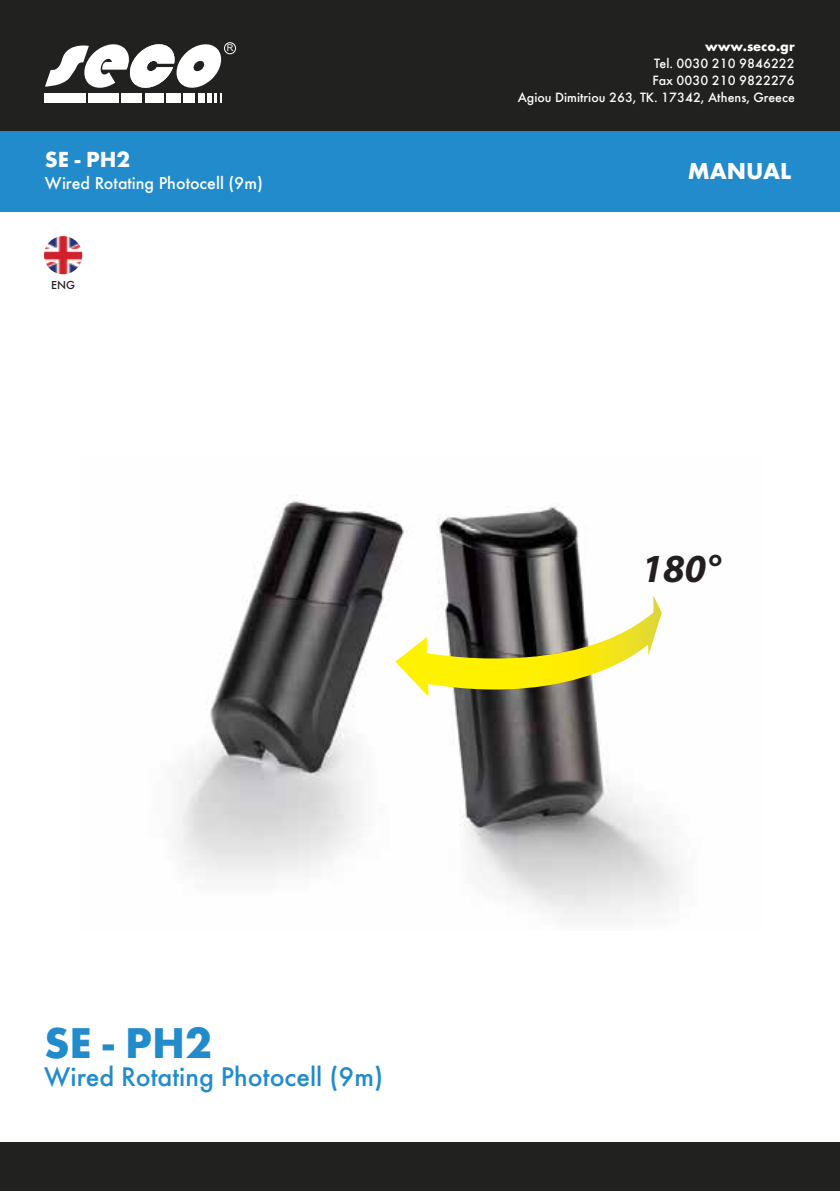
<style>
.page{position:relative;width:840px;height:1191px;background:#fff}
.page>*{position:absolute;margin:0;border:0;box-sizing:border-box;transform-origin:0 0}
.t1{font:700 44.8px "Futura";color:#218bcb}
.t2{font:italic 700 40px "Myriad Pro";color:#231f20}
.t3{font:500 28px "Futura";color:#218bcb}
.t4{font:700 24px "Futura";color:#fff}
.t5{font:700 22.6px "Futura";color:#fff}
.t6{font:500 18px "Futura";color:#fff}
.t7{font:500 14px/16.8px "Futura";color:#fff;text-align:right}
.t8{font:700 14px "Futura";color:#fff}
.t9{font:500 12px "Futura";color:#231f20}
.t10{font:9.2px "Arial";color:#fff}
</style>
<div class="page">
<div style="left:0;top:1142px;width:839px;height:49px;background:#212120"></div>
<div style="left:0;top:130px;width:839px;height:81px;background:#218bcb"></div>
<div style="left:0;top:0;width:839px;height:130px;background:#212120"></div>
<div style="left:224px;top:42px;width:12px;height:12px;border:1px solid #fff;border-radius:50%"></div>
<svg style="left:45px;top:44px;width:177px;height:59px"></svg>
<hr style="left:207px;top:93px;width:4px;height:10px;background:#fff">
<div style="left:44px;top:93px;width:42px;height:10px;background:#fff"></div>
<div style="left:88px;top:93px;width:31px;height:10px;background:#fff"></div>
<div style="left:122px;top:93px;width:20px;height:10px;background:#fff"></div>
<div style="left:145px;top:93px;width:18px;height:10px;background:#fff"></div>
<div style="left:166px;top:93px;width:14px;height:10px;background:#fff"></div>
<div style="left:183px;top:93px;width:12px;height:10px;background:#fff"></div>
<div style="left:198px;top:93px;width:6px;height:10px;background:#fff"></div>
<img style="left:44px;top:236px;width:38px;height:38px;border-radius:19px">
<img style="left:178px;top:495px;width:502px;height:421px">
<svg style="left:395px;top:595px;width:266px;height:113px"></svg>
<p class="t10" style="left:226px;top:42px;width:8px">R</p>
<p class="t8" style="left:704px;top:38px;width:91px">www.seco.gr</p>
<p class="t7" style="left:517px;top:55px;width:278px">Tel. 0030 210 9846222<br>Fax 0030 210 9822276<br>Agiou Dimitriou 263, TK. 17342, Athens, Greece</p>
<h3 class="t5" style="left:45px;top:146px;width:86px">SE - PH2</h3>
<p class="t6" style="left:45px;top:172px;width:219px">Wired Rotating Photocell (9m)</p>
<p class="t9" style="left:51px;top:277px;width:25px">ENG</p>
<h1 class="t1" style="left:44px;top:1015px;width:169px">SE - PH2</h1>
<h3 class="t3" style="left:44px;top:1060px;width:340px">Wired Rotating Photocell (9m)</h3>
<h3 class="t4" style="left:687px;top:156px;width:105px">MANUAL</h3>
<h2 class="t2" style="left:641px;top:542px;width:81px">180°</h2>
</div>
